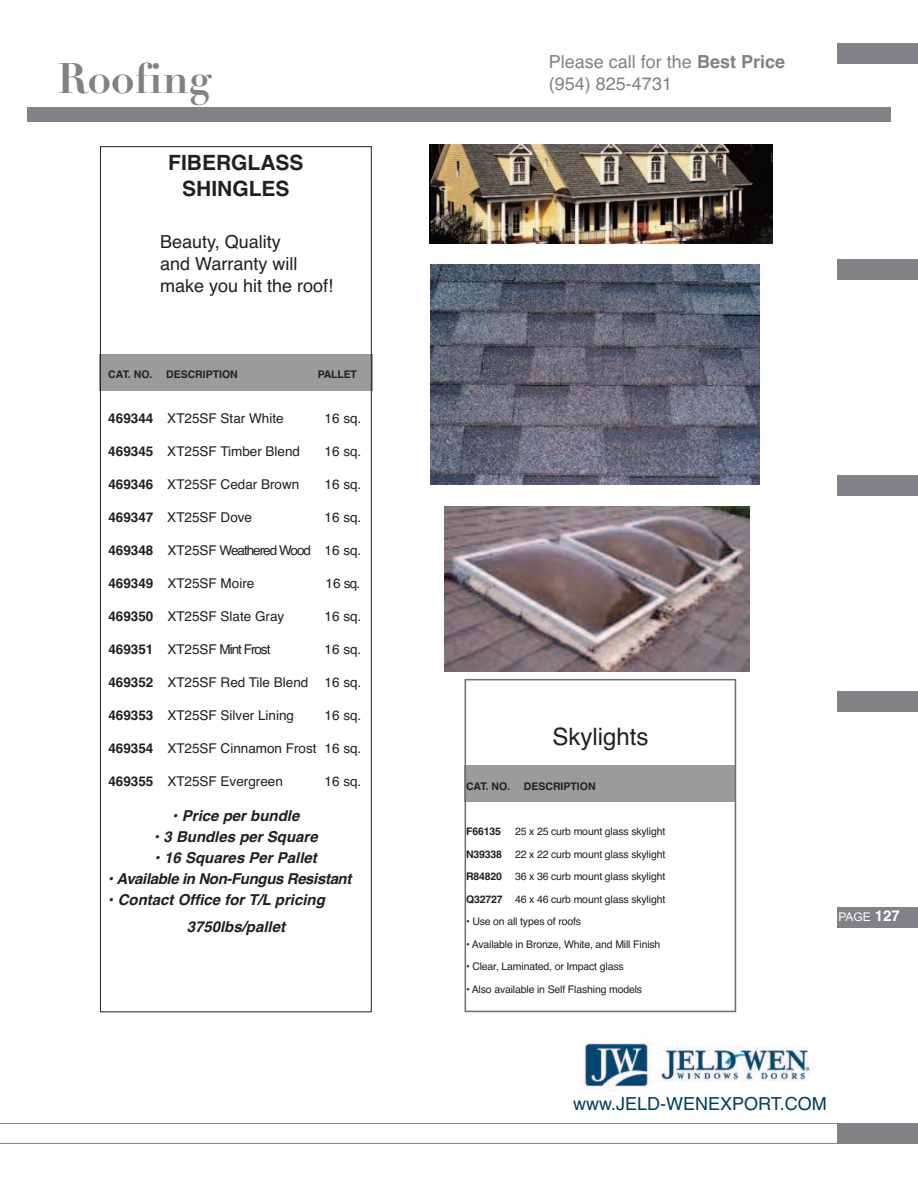
<style>
.page{position:relative;width:918px;height:1188px;background:#fff}
.page>*{position:absolute;margin:0;border:0;box-sizing:border-box;transform-origin:0 0}
.t1{font:700 42px "Didot";color:#808285}
.t2{font:24px "Helvetica";color:#231f20}
.t3{font:700 21px/25.2px "Helvetica";color:#231f20;text-align:center}
.t4{font:18px/21.6px "Helvetica";color:#231f20}
.t5{font:18px/21.6px "Helvetica";color:#808285}
.t6{font:18px "Helvetica";color:#003f61}
.t7{font:italic 700 15px/27px "Helvetica";color:#231f20}
.t8{font:italic 700 15px "Helvetica";letter-spacing:-.025em;color:#231f20}
.t9{font:13.5px "Helvetica";color:#231f20}
.t10{font:13.5px "Helvetica";letter-spacing:-.075em;color:#231f20}
.t11{font:12px "Arial";color:#fff}
.t12{font:10.5px/22.5px "Helvetica";letter-spacing:-.015em;color:#231f20;text-align:justify}
.t13{font:700 10.5px "Helvetica";color:#231f20}
.s1{font-weight:700}
.s2{font-family:"Helvetica";font-weight:700;font-size:15px}
</style>
<div class="page">
<div style="left:465px;top:765px;width:271px;height:36px;background:#999b9d"></div>
<div style="left:465px;top:679px;width:271px;height:333px;border:2px solid #6c6d70"></div>
<div style="left:99px;top:354px;width:274px;height:37px;background:#999b9d"></div>
<div style="left:837px;top:43px;width:81px;height:21px;background:#808285"></div>
<div style="left:837px;top:259px;width:81px;height:21px;background:#808285"></div>
<div style="left:837px;top:475px;width:81px;height:21px;background:#808285"></div>
<div style="left:837px;top:691px;width:81px;height:21px;background:#808285"></div>
<div style="left:837px;top:907px;width:81px;height:21px;background:#808285"></div>
<div style="left:27px;top:107px;width:864px;height:14px;background:#808285"></div>
<div style="left:837px;top:1123px;width:81px;height:21px;background:#808285"></div>
<hr style="left:0;top:1123px;width:918px;height:1px;background:#808285">
<hr style="left:0;top:1143px;width:918px;height:1px;background:#808285">
<img style="left:430px;top:145px;width:343px;height:98px">
<img style="left:431px;top:264px;width:329px;height:220px">
<img style="left:578px;top:1042px;width:233px;height:50px">
<img style="left:445px;top:507px;width:305px;height:165px">
<h1 class="t1" style="left:57px;top:52px;width:156px">Roofing</h1>
<h3 class="t5" style="left:549px;top:51px;width:238px">Please call for the <span class="s1">Best Price </span>(954) 825-4731</h3>
<h3 class="t3" style="left:168px;top:150px;width:137px">FIBERGLASS<br>SHINGLES</h3>
<h3 class="t4" style="left:160px;top:231px;width:175px">Beauty, Quality<br>and Warranty will make you hit the roof!</h3>
<p class="t13" style="left:108px;top:368px;width:46px">CAT. NO.</p>
<p class="t13" style="left:166px;top:368px;width:73px">DESCRIPTION</p>
<p class="t13" style="left:318px;top:368px;width:41px">PALLET</p>
<p class="t9" style="left:108px;top:411px;width:177px"><span class="s1">469344</span> XT25SF Star White</p>
<p class="t9" style="left:325px;top:411px;width:38px">16 sq.</p>
<p class="t9" style="left:108px;top:444px;width:193px"><span class="s1">469345</span> XT25SF Timber Blend</p>
<p class="t9" style="left:325px;top:444px;width:38px">16 sq.</p>
<p class="t9" style="left:108px;top:477px;width:193px"><span class="s1">469346</span> XT25SF Cedar Brown</p>
<p class="t9" style="left:325px;top:477px;width:38px">16 sq.</p>
<p class="t9" style="left:108px;top:510px;width:145px"><span class="s1">469347</span> XT25SF Dove</p>
<p class="t9" style="left:325px;top:510px;width:38px">16 sq.</p>
<p class="t10" style="left:108px;top:543px;width:255px"><span class="s1">469348</span> XT25SF WeatheredWood 16 sq.</p>
<p class="t9" style="left:108px;top:576px;width:148px"><span class="s1">469349</span> XT25SF Moire</p>
<p class="t9" style="left:326px;top:576px;width:36px">16 sq.</p>
<p class="t9" style="left:108px;top:609px;width:178px"><span class="s1">469350</span> XT25SF Slate Gray</p>
<p class="t9" style="left:325px;top:609px;width:38px">16 sq.</p>
<p class="t10" style="left:108px;top:642px;width:164px"><span class="s1">469351</span> XT25SF MintFrost</p>
<p class="t9" style="left:325px;top:642px;width:38px">16 sq.</p>
<p class="t9" style="left:108px;top:675px;width:255px"><span class="s1">469352</span> XT25SF Red Tile Blend 16 sq.</p>
<p class="t9" style="left:108px;top:708px;width:187px"><span class="s1">469353</span> XT25SF Silver Lining</p>
<p class="t9" style="left:325px;top:708px;width:38px">16 sq.</p>
<p class="t9" style="left:108px;top:741px;width:255px"><span class="s1">469354</span> XT25SF Cinnamon Frost 16 sq.</p>
<p class="t9" style="left:108px;top:774px;width:176px"><span class="s1">469355</span> XT25SF Evergreen</p>
<p class="t9" style="left:325px;top:774px;width:38px">16 sq.</p>
<p class="t7" style="left:172px;top:802px;width:128px">• Price per bundle</p>
<p class="t7" style="left:154px;top:823px;width:165px">• 3 Bundles per Square</p>
<p class="t7" style="left:155px;top:844px;width:163px">• 16 Squares Per Pallet</p>
<p class="t8" style="left:108px;top:870px;width:245px">• Available in Non-Fungus Resistant</p>
<p class="t7" style="left:187px;top:886px;width:140px;text-indent:-78px">• Contact Office for T/L pricing<br>3750lbs/pallet</p>
<h2 class="t2" style="left:552px;top:723px;width:98px">Skylights</h2>
<p class="t13" style="left:466px;top:780px;width:46px">CAT. NO.</p>
<p class="t13" style="left:524px;top:780px;width:73px">DESCRIPTION</p>
<p class="t13" style="left:466px;top:825px;width:36px">F66135</p>
<p class="t12" style="left:466px;top:820px;width:201px;text-indent:49px">25 x 25 curb mount glass skylight <span class="s1">N39338</span> 22 x 22 curb mount glass skylight <span class="s1">R84820</span> 36 x 36 curb mount glass skylight <span class="s1">Q32727</span> 46 x 46 curb mount glass skylight</p>
<p class="t12" style="left:466px;top:910px;width:117px">• Use on all types of roofs</p>
<p class="t12" style="left:466px;top:933px;width:196px">• Available in Bronze, White, and Mill Finish</p>
<p class="t12" style="left:466px;top:955px;width:159px">• Clear, Laminated, or Impact glass</p>
<p class="t12" style="left:466px;top:978px;width:178px">• Also available in Self Flashing models</p>
<p class="t11" style="left:838px;top:910px;width:63px">PAGE <span class="s2">127</span></p>
<h3 class="t6" style="left:573px;top:1093px;width:255px">www.JELD-WENEXPORT.COM</h3>
</div>
